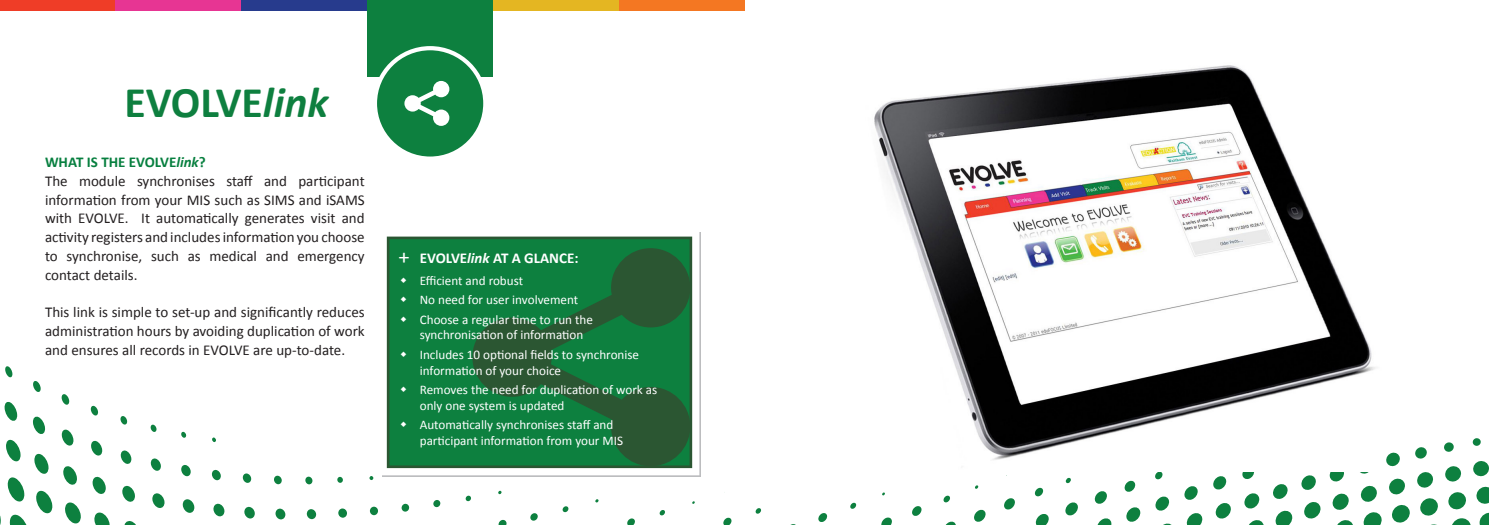
<style>
.page{position:relative;width:1489px;height:525px;background:#fff}
.page>*{position:absolute;margin:0;border:0;box-sizing:border-box;transform-origin:0 0}
.t1{font:700 43.75px "Calibri";color:#0e7f3f}
.t2{font:15px/18.8px "Calibri";color:#231f20;text-align:justify}
.t3{font:700 15px "Calibri";color:#fff}
.t4{font:700 15px "Calibri";color:#077f3f}
.t5{font:13.12px/15.8px "Calibri";color:#fff}
.s1{font-style:italic}
.s2{font-weight:400;font-size:22.5px}
</style>
<div class="page">
<svg style="left:0;top:366px;width:1488px;height:158px"></svg>
<svg style="left:380px;top:236px;width:319px;height:239px;fill:#0d803f"></svg>
<svg style="left:472px;top:248px;width:218px;height:218px;fill:#0d803f"></svg>
<div style="left:0;top:0;width:115px;height:10px;background:#ef3d27"></div>
<div style="left:115px;top:0;width:126px;height:10px;background:#e73593"></div>
<div style="left:241px;top:0;width:126px;height:10px;background:#273b8d"></div>
<div style="left:493px;top:0;width:125px;height:10px;background:#e4b622"></div>
<div style="left:618px;top:0;width:126px;height:10px;background:#f47722"></div>
<div style="left:367px;top:0;width:126px;height:77px;background:#0d803f"></div>
<svg style="left:377px;top:46px;width:107px;height:111px"></svg>
<img style="left:859px;top:65px;width:525px;height:405px">
<svg style="left:398px;top:277px;width:22px;height:8px"></svg>
<svg style="left:398px;top:296px;width:22px;height:9px"></svg>
<svg style="left:398px;top:316px;width:22px;height:8px"></svg>
<svg style="left:398px;top:351px;width:22px;height:8px"></svg>
<svg style="left:398px;top:386px;width:22px;height:9px"></svg>
<svg style="left:398px;top:421px;width:22px;height:9px"></svg>
<p class="t1" style="left:125px;top:74px;width:205px">EVOLVE<span class="s1">link</span></p>
<p class="t4" style="left:45px;top:152px;width:162px">WHAT IS THE EVOLVE<span class="s1">link</span>?</p>
<p class="t2" style="left:45px;top:171px;width:321px">The module synchronises staff and participant information from your MIS such as SIMS and iSAMS with EVOLVE. It automatically generates visit and activity registers and includes information you choose to synchronise, such as medical and emergency contact details.</p>
<p class="t2" style="left:45px;top:303px;width:321px">This link is simple to set-up and significantly reduces administration hours by avoiding duplication of work and ensures all records in EVOLVE are up-to-date.</p>
<p class="t3" style="left:398px;top:248px;width:181px"><span class="s2">+</span> EVOLVE<span class="s1">link</span> AT A GLANCE:</p>
<p class="t5" style="left:420px;top:272px;width:105px">Efficient and robust</p>
<p class="t5" style="left:420px;top:292px;width:160px">No need for user involvement</p>
<p class="t5" style="left:420px;top:311px;width:175px">Choose a regular time to run the synchronisation of information</p>
<p class="t5" style="left:420px;top:346px;width:221px">Includes 10 optional fields to synchronise information of your choice</p>
<p class="t5" style="left:420px;top:382px;width:239px">Removes the need for duplication of work as only one system is updated</p>
<p class="t5" style="left:420px;top:417px;width:205px">Automatically synchronises staff and participant information from your MIS</p>
</div>
